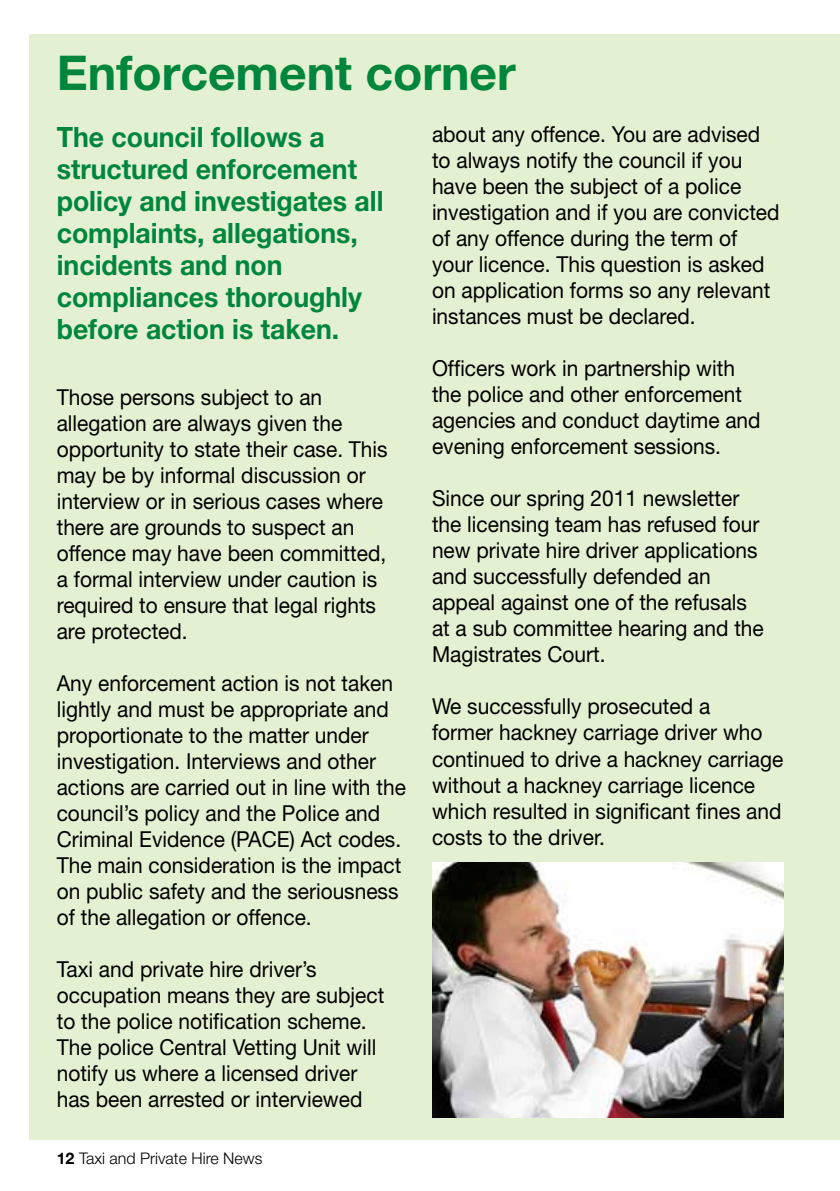
<style>
.page{position:relative;width:840px;height:1191px;background:#fff}
.page>*{position:absolute;margin:0;border:0;box-sizing:border-box;transform-origin:0 0}
.t1{font:700 48px "Helvetica Neue LT";color:#00853f}
.t2{font:700 28px/32px "Helvetica Neue LT";color:#00853f;scale:.95 1}
.t3{font:22px/26px "Helvetica Neue LT";color:#000;scale:.95 1}
.t4{font:300 16px "Helvetica Neue LT";color:#000}
.s1{font-weight:700}
</style>
<div class="page">
<div style="left:29px;top:35px;width:810px;height:1105px;background:#e3f0d1"></div>
<img style="left:432px;top:862px;width:350px;height:255px">
<h1 class="t1" style="left:57px;top:43px;width:460px">Enforcement corner</h1>
<p class="t2" style="left:57px;top:120px;width:345px">The council follows a structured enforcement policy and investigates all complaints, allegations, incidents and non compliances thoroughly before action is taken.</p>
<p class="t3" style="left:57px;top:384px;width:349px">Those persons subject to an allegation are always given the opportunity to state their case. This may be by informal discussion or interview or in serious cases where there are grounds to suspect an offence may have been committed, a formal interview under caution is required to ensure that legal rights are protected.</p>
<p class="t3" style="left:57px;top:670px;width:369px">Any enforcement action is not taken lightly and must be appropriate and proportionate to the matter under investigation. Interviews and other actions are carried out in line with the council’s policy and the Police and Criminal Evidence (PACE) Act codes.<br>The main consideration is the impact on public safety and the seriousness of the allegation or offence.</p>
<p class="t3" style="left:57px;top:956px;width:346px">Taxi and private hire driver’s occupation means they are subject to the police notification scheme.<br>The police Central Vetting Unit will notify us where a licensed driver has been arrested or interviewed</p>
<p class="t4" style="left:57px;top:1148px;width:207px"><span class="s1">12</span> Taxi and Private Hire News</p>
<p class="t3" style="left:432px;top:121px;width:367px">about any offence. You are advised to always notify the council if you have been the subject of a police investigation and if you are convicted of any offence during the term of your licence. This question is asked on application forms so any relevant instances must be declared.</p>
<p class="t3" style="left:432px;top:355px;width:347px">Officers work in partnership with the police and other enforcement agencies and conduct daytime and evening enforcement sessions.</p>
<p class="t3" style="left:432px;top:485px;width:350px">Since our spring 2011 newsletter the licensing team has refused four new private hire driver applications and successfully defended an appeal against one of the refusals at a sub committee hearing and the<br>Magistrates Court.</p>
<p class="t3" style="left:432px;top:693px;width:371px">We successfully prosecuted a<br>former hackney carriage driver who continued to drive a hackney carriage without a hackney carriage licence which resulted in significant fines and costs to the driver.</p>
</div>
